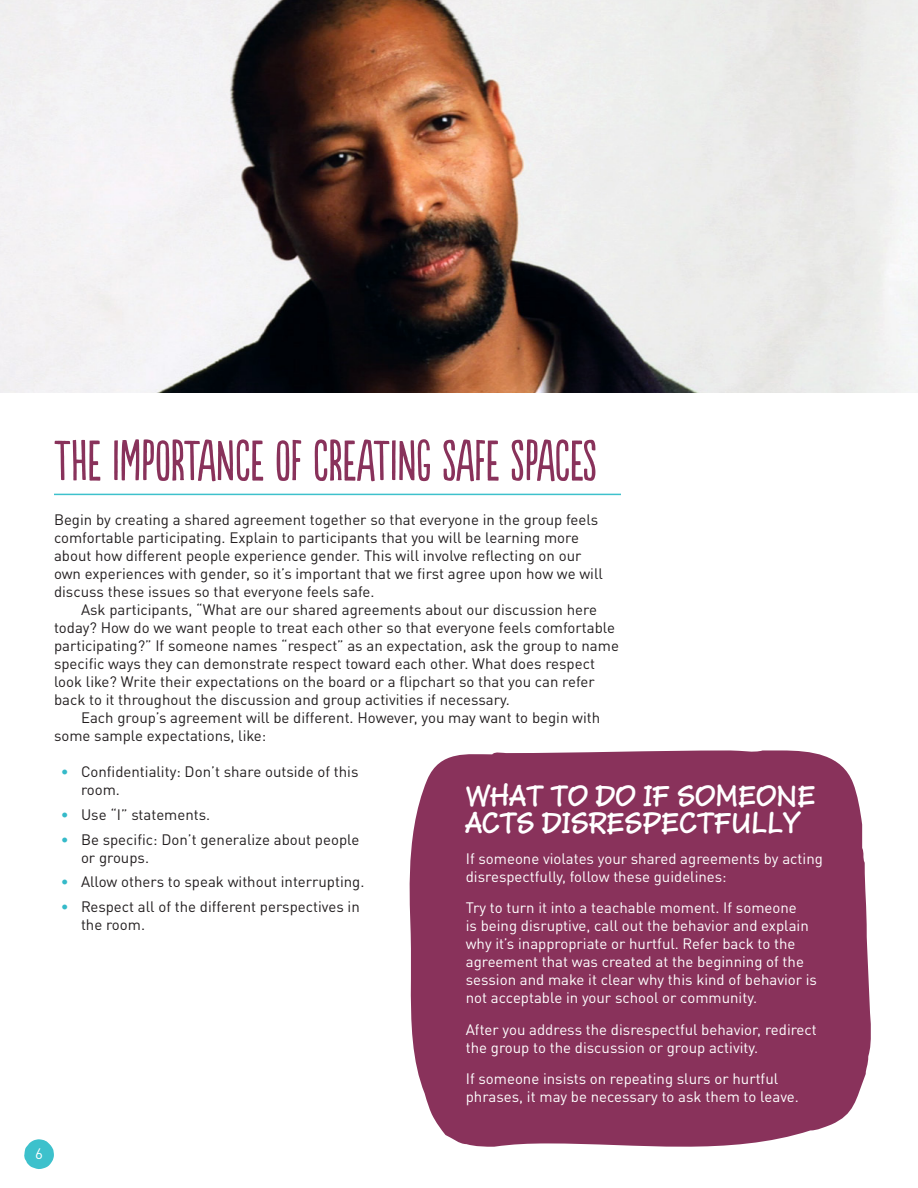
<style>
.page{position:relative;width:918px;height:1188px;background:#fff}
.page>*{position:absolute;margin:0;border:0;box-sizing:border-box;transform-origin:0 0}
.t1{font:54px "Populaire";color:#89325b}
.activity_title{font:700 27px/27px "Janie Hmk";color:#fff}
.p_text{font:15px/18px "DIN Pro";color:#231f20}
.t2{font:15px/18px "DIN Pro";color:#fff}
.s1{color:#35bac9}
</style>
<div class="page">
<div style="left:409px;top:750px;width:462px;height:397px;background:#89325b"></div>
<hr style="left:54px;top:494px;width:567px;height:1px;background:#3dc1cc">
<img style="left:0;top:0;width:918px;height:393px">
<svg style="left:24px;top:1139px;width:30px;height:30px"></svg>
<p class="t1" style="left:54px;top:432px;width:544px">THE IMPORTANCE OF CREATING SAFE SPACES</p>
<p class="p_text" style="left:54px;top:509px;width:550px">Begin by creating a shared agreement together so that everyone in the group feels comfortable participating. Explain to participants that you will be learning more about how different people experience gender. This will involve reflecting on our own experiences with gender, so it’s important that we first agree upon how we will discuss these issues so that everyone feels safe.</p>
<p class="p_text" style="left:54px;top:599px;width:567px;text-indent:27px">Ask participants, “What are our shared agreements about our discussion here today? How do we want people to treat each other so that everyone feels comfortable participating?” If someone names “respect” as an expectation, ask the group to name specific ways they can demonstrate respect toward each other. What does respect look like? Write their expectations on the board or a flipchart so that you can refer back to it throughout the discussion and group activities if necessary.</p>
<p class="p_text" style="left:54px;top:707px;width:548px;text-indent:27px">Each group’s agreement will be different. However, you may want to begin with some sample expectations, like:</p>
<p class="p_text" style="left:81px;top:761px;width:279px;text-indent:-20px"><span class="s1">•</span> Confidentiality: Don’t share outside of this room.</p>
<p class="p_text" style="left:61px;top:804px;width:151px"><span class="s1">•</span> Use “I” statements.</p>
<p class="p_text" style="left:81px;top:829px;width:280px;text-indent:-20px"><span class="s1">•</span> Be specific: Don’t generalize about people or groups.</p>
<p class="p_text" style="left:61px;top:872px;width:305px"><span class="s1">•</span> Allow others to speak without interrupting.</p>
<p class="p_text" style="left:81px;top:896px;width:280px;text-indent:-20px"><span class="s1">•</span> Respect all of the different perspectives in the room.</p>
<p class="activity_title" style="left:466px;top:783px;width:351px">WHAT TO DO IF SOMEONE<br>ACTS DISRESPECTFULLY</p>
<p class="t2" style="left:466px;top:848px;width:359px">If someone violates your shared agreements by acting disrespectfully, follow these guidelines:</p>
<p class="t2" style="left:466px;top:898px;width:353px">Try to turn it into a teachable moment. If someone<br>is being disruptive, call out the behavior and explain why it’s inappropriate or hurtful. Refer back to the agreement that was created at the beginning of the session and make it clear why this kind of behavior is not acceptable in your school or community.</p>
<p class="t2" style="left:466px;top:1019px;width:353px">After you address the disrespectful behavior, redirect the group to the discussion or group activity.</p>
<p class="t2" style="left:466px;top:1069px;width:335px">If someone insists on repeating slurs or hurtful phrases, it may be necessary to ask them to leave.</p>
<p class="t2" style="left:35px;top:1143px;width:9px">6</p>
</div>
